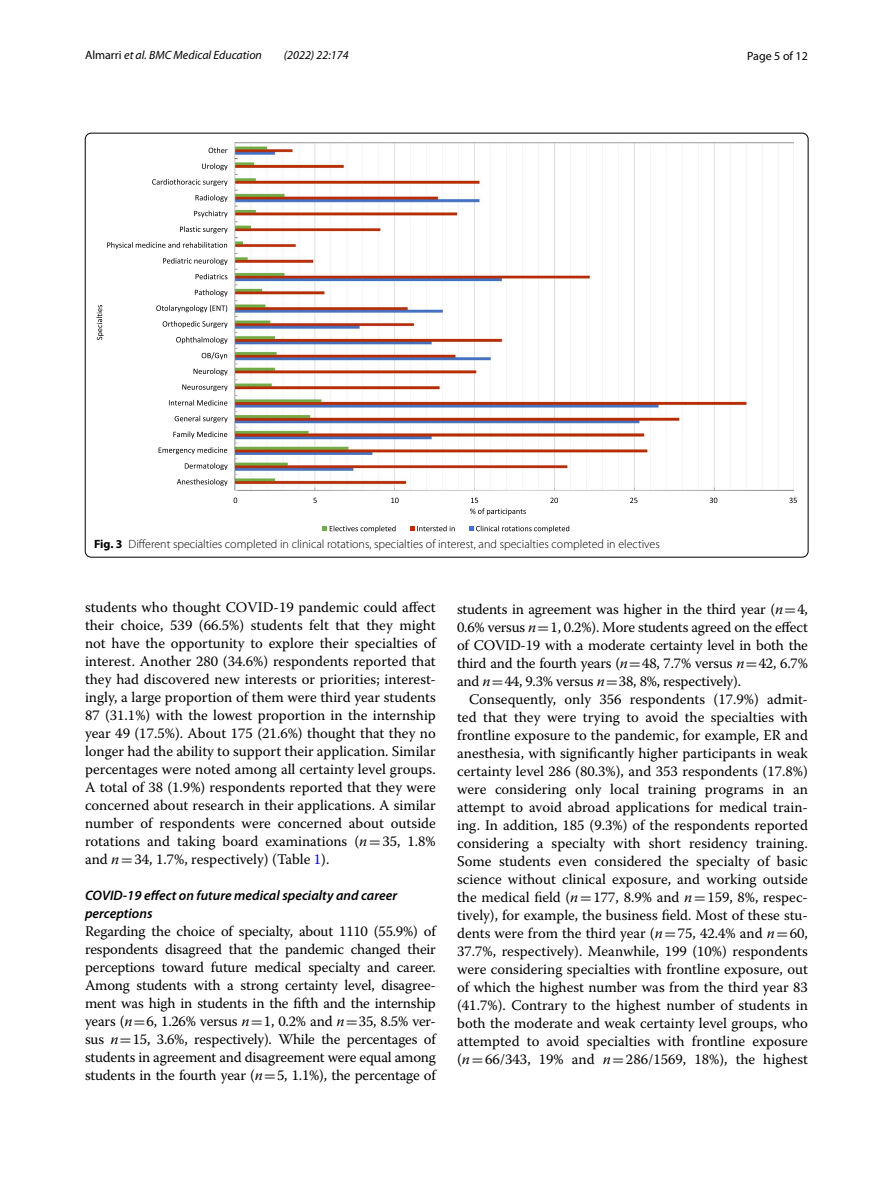
<style>
.page{position:relative;width:893px;height:1187px;background:#fff}
.page>*{position:absolute;margin:0;border:0;box-sizing:border-box;transform-origin:0 0}
.t1{font:14.7px/18px "Warnock Pro";letter-spacing:-.005em;color:#000;text-align:justify}
.t2{font:italic 600 13.8px/18px "Myriad Pro";color:#000}
.t3{font:300 12px "Myriad Pro";color:#000}
.t4{font:italic 12px "Myriad Pro";color:#000}
.t5{font:12px "Myriad Pro";color:#000}
.s1{font-style:normal}
.s2{font-weight:700}
.s3{font-style:italic}
.s4{font-family:"MTSY"}
.s5{color:#00f}
</style>
<div class="page">
<img style="left:234px;top:142px;width:560px;height:348px">
<svg style="left:234px;top:497px;width:3px;height:6px"></svg>
<svg style="left:313px;top:497px;width:4px;height:6px"></svg>
<svg style="left:391px;top:497px;width:8px;height:6px"></svg>
<svg style="left:550px;top:497px;width:8px;height:6px"></svg>
<svg style="left:630px;top:497px;width:7px;height:6px"></svg>
<svg style="left:710px;top:497px;width:7px;height:6px"></svg>
<svg style="left:789px;top:497px;width:8px;height:6px"></svg>
<svg style="left:177px;top:478px;width:51px;height:8px"></svg>
<svg style="left:185px;top:463px;width:43px;height:7px"></svg>
<svg style="left:159px;top:447px;width:68px;height:7px"></svg>
<svg style="left:173px;top:431px;width:54px;height:7px"></svg>
<svg style="left:175px;top:415px;width:53px;height:7px"></svg>
<svg style="left:169px;top:400px;width:58px;height:5px"></svg>
<svg style="left:182px;top:384px;width:46px;height:7px"></svg>
<svg style="left:194px;top:368px;width:34px;height:7px"></svg>
<svg style="left:202px;top:352px;width:25px;height:7px"></svg>
<svg style="left:176px;top:337px;width:52px;height:7px"></svg>
<svg style="left:163px;top:321px;width:65px;height:7px"></svg>
<svg style="left:156px;top:305px;width:71px;height:7px"></svg>
<svg style="left:195px;top:289px;width:33px;height:7px"></svg>
<svg style="left:196px;top:273px;width:31px;height:6px"></svg>
<svg style="left:163px;top:258px;width:65px;height:7px"></svg>
<svg style="left:107px;top:242px;width:120px;height:7px"></svg>
<svg style="left:180px;top:226px;width:48px;height:7px"></svg>
<svg style="left:194px;top:210px;width:34px;height:7px"></svg>
<svg style="left:195px;top:195px;width:33px;height:7px"></svg>
<svg style="left:152px;top:179px;width:76px;height:7px"></svg>
<svg style="left:202px;top:163px;width:26px;height:7px"></svg>
<svg style="left:209px;top:147px;width:19px;height:6px"></svg>
<svg style="left:470px;top:497px;width:56px;height:18px"></svg>
<svg style="left:96px;top:305px;width:8px;height:35px"></svg>
<svg style="left:322px;top:525px;width:74px;height:7px"></svg>
<svg style="left:410px;top:525px;width:45px;height:6px"></svg>
<svg style="left:469px;top:525px;width:100px;height:7px"></svg>
<p class="t4" style="left:85px;top:48px;width:179px"><span class="s1">Almarri</span> et al. BMC Medical Education</p>
<p class="t4" style="left:284px;top:48px;width:66px">(2022) 22:174</p>
<p class="t5" style="left:747px;top:48px;width:62px">Page 5 of 12</p>
<p class="t3" style="left:94px;top:537px;width:567px"><span class="s2">Fig. 3</span> Different specialties completed in clinical rotations, specialties of interest, and specialties completed in electives</p>
<p class="t1" style="left:85px;top:597px;width:352px">students who thought COVID-19 pandemic could affect their choice, 539 (66.5%) students felt that they might not have the opportunity to explore their specialties of interest. Another 280 (34.6%) respondents reported that they had discovered new interests or priorities; interest&shy;ingly, a large proportion of them were third year students 87 (31.1%) with the lowest proportion in the internship year 49 (17.5%). About 175 (21.6%) thought that they no longer had the ability to support their application. Similar percentages were noted among all certainty level groups.<br>A total of 38 (1.9%) respondents reported that they were concerned about research in their applications. A similar number of respondents were concerned about outside rotations and taking board examinations (<span class="s3">n</span><span class="s4">=</span>35, 1.8% and <span class="s3">n</span><span class="s4">=</span>34, 1.7%, respectively) (Table <span class="s5">1</span>).</p>
<p class="t2" style="left:85px;top:885px;width:314px">COVID‑19 effect on future medical specialty and career perceptions</p>
<p class="t1" style="left:85px;top:921px;width:352px">Regarding the choice of specialty, about 1110 (55.9%) of respondents disagreed that the pandemic changed their perceptions toward future medical specialty and career.<br>Among students with a strong certainty level, disagree&shy;ment was high in students in the fifth and the internship years (<span class="s3">n</span><span class="s4">=</span>6, 1.26% versus <span class="s3">n</span><span class="s4">=</span>1, 0.2% and <span class="s3">n</span><span class="s4">=</span>35, 8.5% ver&shy;sus <span class="s3">n</span><span class="s4">=</span>15, 3.6%, respectively). While the percentages of students in agreement and disagreement were equal among students in the fourth year (<span class="s3">n</span><span class="s4">=</span>5, 1.1%), the percentage of</p>
<p class="t1" style="left:457px;top:599px;width:352px">students in agreement was higher in the third year (<span class="s3">n</span><span class="s4">=</span>4, 0.6% versus <span class="s3">n</span><span class="s4">=</span>1, 0.2%). More students agreed on the effect of COVID-19 with a moderate certainty level in both the third and the fourth years (<span class="s3">n</span><span class="s4">=</span>48, 7.7% versus <span class="s3">n</span><span class="s4">=</span>42, 6.7% and <span class="s3">n</span><span class="s4">=</span>44, 9.3% versus <span class="s3">n</span><span class="s4">=</span>38, 8%, respectively).</p>
<p class="t1" style="left:457px;top:689px;width:352px;text-indent:12px">Consequently, only 356 respondents (17.9%) admit&shy;ted that they were trying to avoid the specialties with frontline exposure to the pandemic, for example, ER and anesthesia, with significantly higher participants in weak certainty level 286 (80.3%), and 353 respondents (17.8%) were considering only local training programs in an attempt to avoid abroad applications for medical train&shy;ing. In addition, 185 (9.3%) of the respondents reported considering a specialty with short residency training.<br>Some students even considered the specialty of basic science without clinical exposure, and working outside the medical field (<span class="s3">n</span><span class="s4">=</span>177, 8.9% and <span class="s3">n</span><span class="s4">=</span>159, 8%, respec&shy;tively), for example, the business field. Most of these stu&shy;dents were from the third year (<span class="s3">n</span><span class="s4">=</span>75, 42.4% and <span class="s3">n</span><span class="s4">=</span>60, 37.7%, respectively). Meanwhile, 199 (10%) respondents were considering specialties with frontline exposure, out of which the highest number was from the third year 83 (41.7%). Contrary to the highest number of students in both the moderate and weak certainty level groups, who attempted to avoid specialties with frontline exposure (<span class="s3">n</span><span class="s4">=</span>66/343, 19% and <span class="s3">n</span><span class="s4">=</span>286/1569, 18%), the highest</p>
</div>
